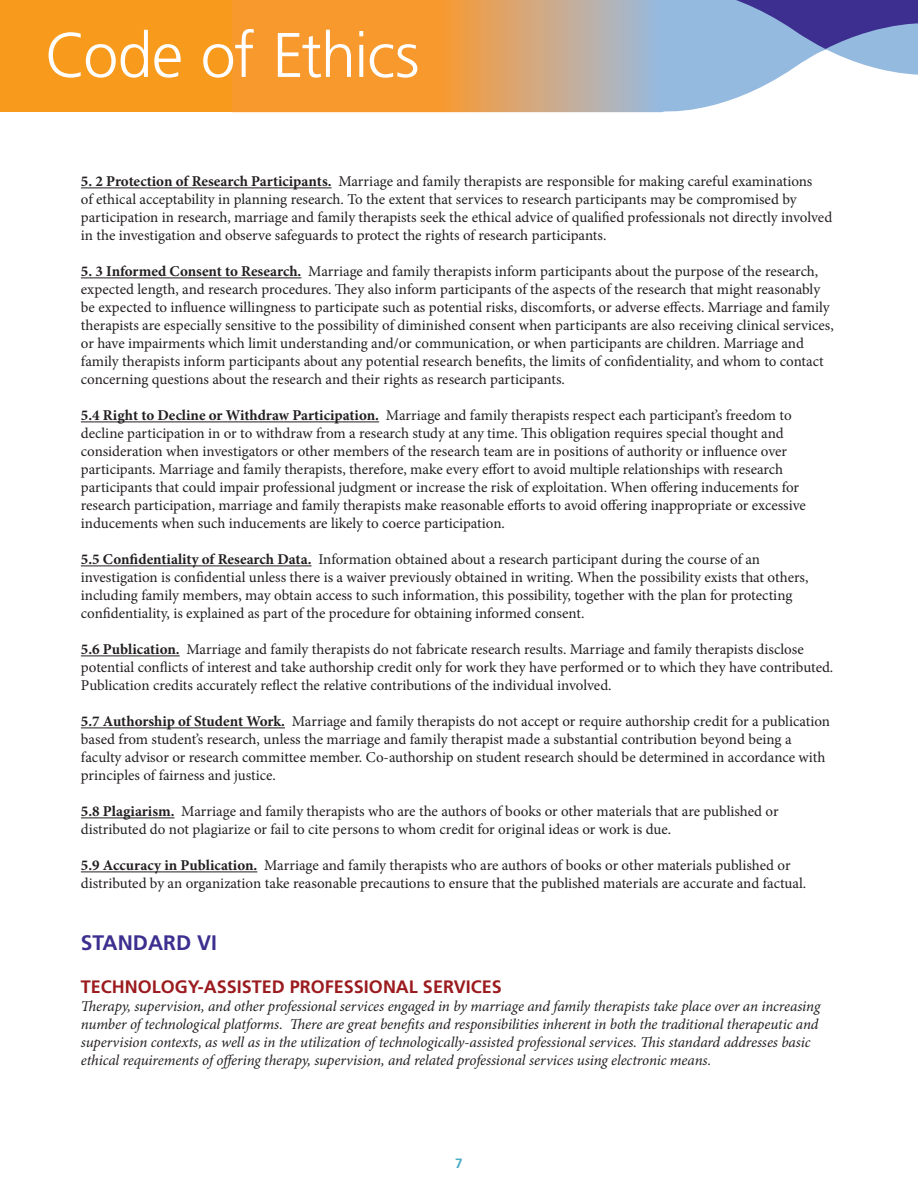
<style>
.page{position:relative;width:918px;height:1188px;background:#fff}
.page>*{position:absolute;margin:0;border:0;box-sizing:border-box;transform-origin:0 0}
.t1{font:300 62.85px "Frutiger";letter-spacing:-.02em;color:#fff}
.blue_head_1{font:700 21px "Frutiger";color:#3c2f90}
.red_head_2{font:700 18px "Frutiger";color:#9b1b1f}
.t2{font:15px/18px "Minion Pro";color:#231f20}
.t3{font:italic 15px/18px "Minion Pro";letter-spacing:-.01em;color:#231f20}
.t4{font:700 13.5px "Frutiger";color:#4bacc6}
.s1{font-weight:700}
</style>
<div class="page">
<div style="left:0;top:0;width:624px;height:112px;background:#f89a1c"></div>
<svg style="left:232px;top:0;width:430px;height:112px;background:#e0a15d"></svg>
<svg style="left:662px;top:0;width:256px;height:112px"></svg>
<hr style="left:81px;top:188px;width:251px;height:1px;background:#231f20">
<hr style="left:81px;top:278px;width:220px;height:1px;background:#231f20">
<hr style="left:81px;top:422px;width:298px;height:1px;background:#231f20">
<hr style="left:81px;top:566px;width:231px;height:1px;background:#231f20">
<hr style="left:81px;top:656px;width:99px;height:1px;background:#231f20">
<hr style="left:81px;top:728px;width:204px;height:1px;background:#231f20">
<hr style="left:81px;top:818px;width:94px;height:1px;background:#231f20">
<hr style="left:81px;top:872px;width:176px;height:1px;background:#231f20">
<h1 class="t1" style="left:45px;top:20px;width:376px">Code of Ethics</h1>
<p class="t2" style="left:81px;top:173px;width:753px"><span class="s1">5. 2 Protection of Research Participants.</span> Marriage and family therapists are responsible for making careful examinations<br>of ethical acceptability in planning research. To the extent that services to research participants may be compromised by participation in research, marriage and family therapists seek the ethical advice of qualified professionals not directly involved in the investigation and observe safeguards to protect the rights of research participants.</p>
<p class="t2" style="left:81px;top:263px;width:754px"><span class="s1">5. 3 Informed Consent to Research.</span> Marriage and family therapists inform participants about the purpose of the research, expected length, and research procedures. They also inform participants of the aspects of the research that might reasonably be expected to influence willingness to participate such as potential risks, discomforts, or adverse effects. Marriage and family therapists are especially sensitive to the possibility of diminished consent when participants are also receiving clinical services, or have impairments which limit understanding and/or communication, or when participants are children. Marriage and family therapists inform participants about any potential research benefits, the limits of confidentiality, and whom to contact concerning questions about the research and their rights as research participants.</p>
<p class="t2" style="left:81px;top:407px;width:727px"><span class="s1">5.4 Right to Decline or Withdraw Participation.</span> Marriage and family therapists respect each participant’s freedom to decline participation in or to withdraw from a research study at any time. This obligation requires special thought and consideration when investigators or other members of the research team are in positions of authority or influence over participants. Marriage and family therapists, therefore, make every effort to avoid multiple relationships with research participants that could impair professional judgment or increase the risk of exploitation. When offering inducements for research participation, marriage and family therapists make reasonable efforts to avoid offering inappropriate or excessive inducements when such inducements are likely to coerce participation.</p>
<p class="t2" style="left:81px;top:551px;width:729px"><span class="s1">5.5 Confidentiality of Research Data.</span> Information obtained about a research participant during the course of an investigation is confidential unless there is a waiver previously obtained in writing. When the possibility exists that others, including family members, may obtain access to such information, this possibility, together with the plan for protecting confidentiality, is explained as part of the procedure for obtaining informed consent.</p>
<p class="t2" style="left:81px;top:641px;width:754px"><span class="s1">5.6 Publication.</span> Marriage and family therapists do not fabricate research results. Marriage and family therapists disclose potential conflicts of interest and take authorship credit only for work they have performed or to which they have contributed.<br>Publication credits accurately reflect the relative contributions of the individual involved.</p>
<p class="t2" style="left:81px;top:713px;width:751px"><span class="s1">5.7 Authorship of Student Work.</span> Marriage and family therapists do not accept or require authorship credit for a publication based from student’s research, unless the marriage and family therapist made a substantial contribution beyond being a faculty advisor or research committee member. Co-authorship on student research should be determined in accordance with principles of fairness and justice.</p>
<p class="t2" style="left:81px;top:803px;width:699px"><span class="s1">5.8 Plagiarism.</span> Marriage and family therapists who are the authors of books or other materials that are published or distributed do not plagiarize or fail to cite persons to whom credit for original ideas or work is due.</p>
<p class="t2" style="left:81px;top:857px;width:727px"><span class="s1">5.9 Accuracy in Publication.</span> Marriage and family therapists who are authors of books or other materials published or distributed by an organization take reasonable precautions to ensure that the published materials are accurate and factual.</p>
<p class="blue_head_1" style="left:81px;top:930px;width:138px">STANDARD VI</p>
<p class="red_head_2" style="left:81px;top:976px;width:422px">TECHNOLOGY-ASSISTED PROFESSIONAL SERVICES</p>
<p class="t3" style="left:81px;top:998px;width:741px">Therapy, supervision, and other professional services engaged in by marriage and family therapists take place over an increasing number of technological platforms. There are great benefits and responsibilities inherent in both the traditional therapeutic and supervision contexts, as well as in the utilization of technologically-assisted professional services. This standard addresses basic ethical requirements of offering therapy, supervision, and related professional services using electronic means.</p>
<p class="t4" style="left:455px;top:1155px;width:9px">7</p>
</div>
